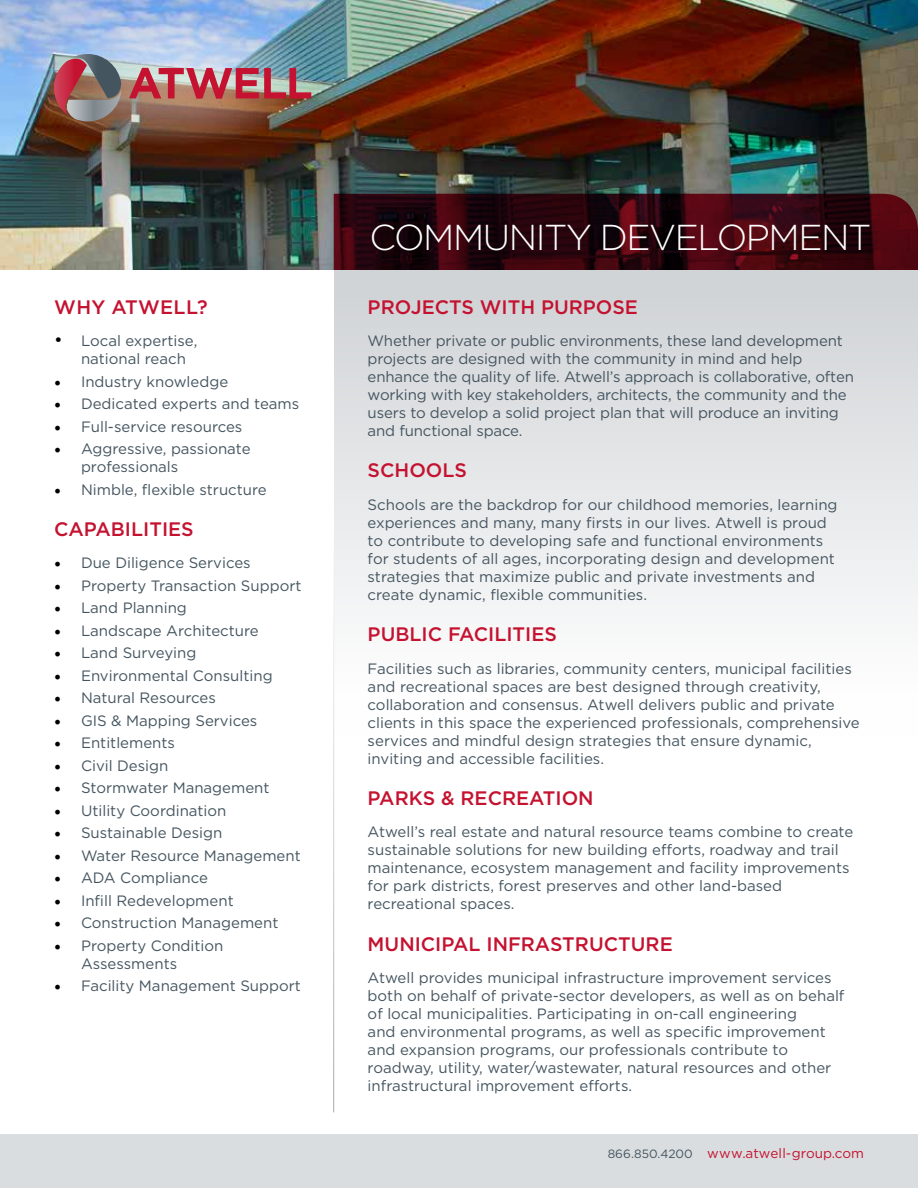
<style>
.page{position:relative;width:918px;height:1188px;background:#fff}
.page>*{position:absolute;margin:0;border:0;box-sizing:border-box;transform-origin:0 0}
.t1{font:300 36px "Gotham";letter-spacing:-.04em;color:#fff}
.t2{font:500 19.5px "Gotham";color:#c41230}
.t3{font:500 19.5px "Gotham";letter-spacing:.02em;color:#c41230}
.t4{font:15px/18px "Gotham";color:#455560}
.t5{font:13.5px "Gotham";color:#c41230}
.s1{font-size:18px;color:#000}
.s2{font-family:"Minion Pro";font-size:18px;color:#000}
.s3{font-size:12px;color:#455560}
</style>
<div class="page">
<img style="left:0;top:0;width:918px;height:270px">
<div style="left:334px;top:270px;width:584px;height:467px;background:linear-gradient(to bottom,#cfd2d5,#fff)"></div>
<img style="left:23px;top:14px;width:293px;height:132px;border-radius:50%">
<img style="left:129px;top:68px;width:182px;height:31px">
<img style="left:54px;top:59px;width:12px;height:57px">
<svg style="left:66px;top:54px;width:56px;height:67px;background:#8c7375"></svg>
<div style="left:0;top:1134px;width:918px;height:54px;background:#dadddf"></div>
<svg style="left:334px;top:194px;width:584px;height:76px;background:#31060e"></svg>
<hr style="left:333px;top:270px;width:1px;height:842px;background:#455560">
<h2 class="t3" style="left:54px;top:294px;width:155px">WHY ATWELL?</h2>
<p class="t4" style="left:81px;top:331px;width:118px;text-indent:-27px"><span class="s1">•</span> Local expertise, national reach</p>
<p class="t4" style="left:54px;top:372px;width:176px"><span class="s2">•</span> Industry knowledge</p>
<p class="t4" style="left:54px;top:394px;width:247px"><span class="s2">•</span> Dedicated experts and teams</p>
<p class="t4" style="left:54px;top:417px;width:190px"><span class="s2">•</span> Full-service resources</p>
<p class="t4" style="left:81px;top:439px;width:171px;text-indent:-27px"><span class="s2">•</span> Aggressive, passionate professionals</p>
<p class="t4" style="left:54px;top:480px;width:214px"><span class="s2">•</span> Nimble, flexible structure</p>
<h2 class="t2" style="left:54px;top:516px;width:141px">CAPABILITIES</h2>
<p class="t4" style="left:54px;top:554px;width:198px"><span class="s2">•</span> Due Diligence Services</p>
<p class="t4" style="left:54px;top:576px;width:249px"><span class="s2">•</span> Property Transaction Support</p>
<p class="t4" style="left:54px;top:599px;width:134px"><span class="s2">•</span> Land Planning</p>
<p class="t4" style="left:54px;top:621px;width:206px"><span class="s2">•</span> Landscape Architecture</p>
<p class="t4" style="left:54px;top:644px;width:144px"><span class="s2">•</span> Land Surveying</p>
<p class="t4" style="left:54px;top:666px;width:220px"><span class="s2">•</span> Environmental Consulting</p>
<p class="t4" style="left:54px;top:689px;width:163px"><span class="s2">•</span> Natural Resources</p>
<p class="t4" style="left:54px;top:711px;width:205px"><span class="s2">•</span> GIS &amp; Mapping Services</p>
<p class="t4" style="left:54px;top:734px;width:123px"><span class="s2">•</span> Entitlements</p>
<p class="t4" style="left:54px;top:756px;width:116px"><span class="s2">•</span> Civil Design</p>
<p class="t4" style="left:54px;top:779px;width:217px"><span class="s2">•</span> Stormwater Management</p>
<p class="t4" style="left:54px;top:801px;width:174px"><span class="s2">•</span> Utility Coordination</p>
<p class="t4" style="left:54px;top:824px;width:170px"><span class="s2">•</span> Sustainable Design</p>
<p class="t4" style="left:54px;top:846px;width:248px"><span class="s2">•</span> Water Resource Management</p>
<p class="t4" style="left:54px;top:869px;width:156px"><span class="s2">•</span> ADA Compliance</p>
<p class="t4" style="left:54px;top:891px;width:181px"><span class="s2">•</span> Infill Redevelopment</p>
<p class="t4" style="left:54px;top:914px;width:226px"><span class="s2">•</span> Construction Management</p>
<p class="t4" style="left:81px;top:936px;width:144px;text-indent:-27px"><span class="s2">•</span> Property Condition<br>Assessments</p>
<p class="t4" style="left:54px;top:977px;width:248px"><span class="s2">•</span> Facility Management Support</p>
<h1 class="t1" style="left:370px;top:215px;width:503px">COMMUNITY DEVELOPMENT</h1>
<h2 class="t2" style="left:368px;top:294px;width:272px">PROJECTS WITH PURPOSE</h2>
<p class="t4" style="left:368px;top:331px;width:488px">Whether private or public environments, these land development projects are designed with the community in mind and help enhance the quality of life. Atwell’s approach is collaborative, often working with key stakeholders, architects, the community and the users to develop a solid project plan that will produce an inviting and functional space.</p>
<h2 class="t2" style="left:368px;top:458px;width:101px">SCHOOLS</h2>
<p class="t4" style="left:368px;top:495px;width:471px">Schools are the backdrop for our childhood memories, learning experiences and many, many firsts in our lives. Atwell is proud to contribute to developing safe and functional environments for students of all ages, incorporating design and development strategies that maximize public and private investments and create dynamic, flexible communities.</p>
<h2 class="t2" style="left:368px;top:622px;width:191px">PUBLIC FACILITIES</h2>
<p class="t4" style="left:368px;top:659px;width:494px">Facilities such as libraries, community centers, municipal facilities and recreational spaces are best designed through creativity, collaboration and consensus. Atwell delivers public and private clients in this space the experienced professionals, comprehensive services and mindful design strategies that ensure dynamic, inviting and accessible facilities.</p>
<h2 class="t2" style="left:368px;top:785px;width:228px">PARKS &amp; RECREATION</h2>
<p class="t4" style="left:368px;top:823px;width:487px">Atwell’s real estate and natural resource teams combine to create sustainable solutions for new building efforts, roadway and trail maintenance, ecosystem management and facility improvements for park districts, forest preserves and other land-based recreational spaces.</p>
<h2 class="t2" style="left:368px;top:931px;width:307px">MUNICIPAL INFRASTRUCTURE</h2>
<p class="t4" style="left:368px;top:969px;width:478px">Atwell provides municipal infrastructure improvement services both on behalf of private-sector developers, as well as on behalf of local municipalities. Participating in on-call engineering<br>and environmental programs, as well as specific improvement and expansion programs, our professionals contribute to roadway, utility, water/wastewater, natural resources and other infrastructural improvement efforts.</p>
<p class="t5" style="left:608px;top:1145px;width:258px"><span class="s3">866.850.4200</span> www.atwell-group.com</p>
</div>
